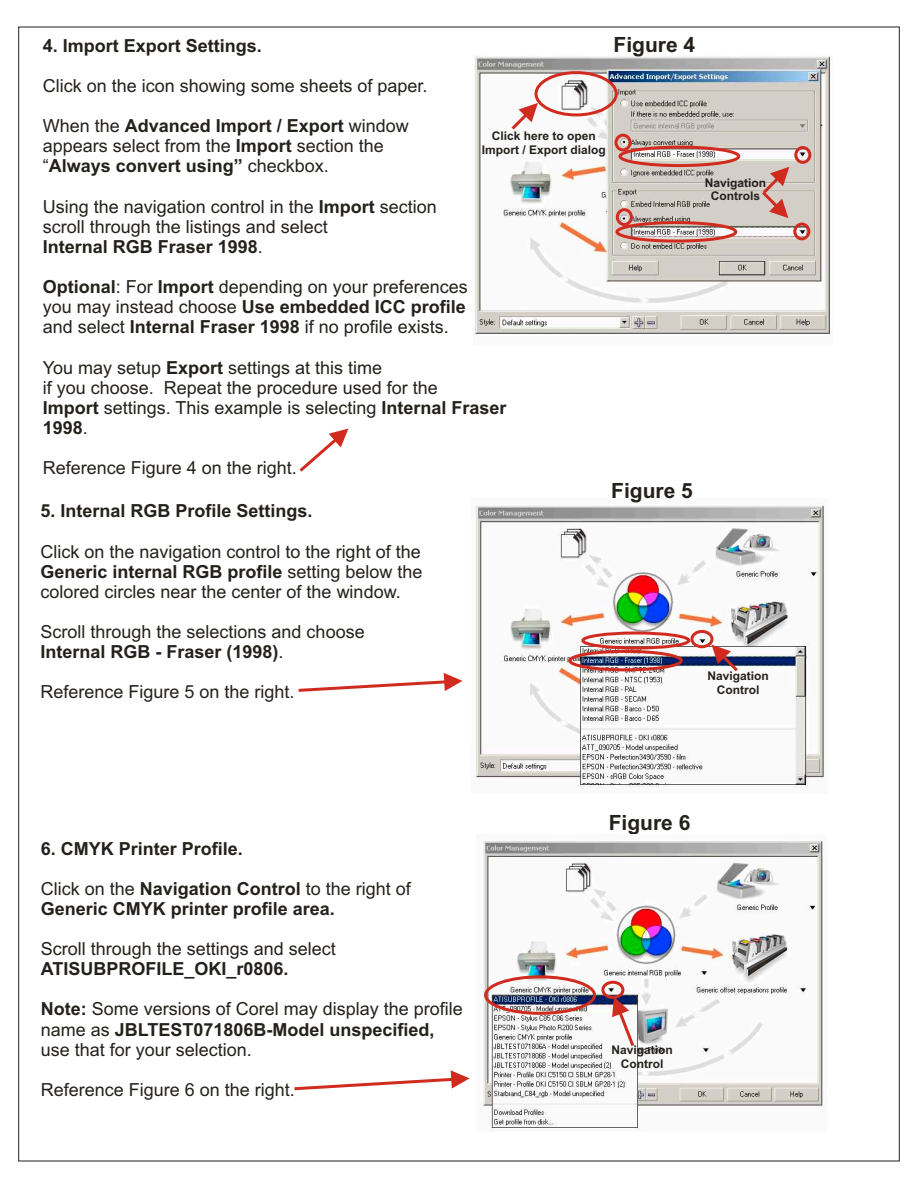
<style>
.page{position:relative;width:918px;height:1188px;background:#fff}
.page>*{position:absolute;margin:0;border:0;box-sizing:border-box;transform-origin:0 0}
.t1{font:700 21px "Arial";color:#24211c}
.t2{font:18px/20.1px "Arial";color:#24211c}
.t3{font:700 18px/20.1px "Arial";color:#24211c}
.t4{font:700 12px/13.4px "Arial";color:#24211c;text-align:center}
.s1{font-weight:700}
.s2{font-weight:400}
</style>
<div class="page">
<img style="left:474px;top:55px;width:358px;height:282px">
<div style="left:535px;top:71px;width:83px;height:45px;border:3px solid #d12b1f;border-radius:50%"></div>
<div style="left:615px;top:134px;width:17px;height:17px;border:3px solid #d12b1f;border-radius:50%"></div>
<div style="left:619px;top:146px;width:121px;height:21px;border:3px solid #d12b1f;border-radius:50%"></div>
<div style="left:794px;top:146px;width:17px;height:18px;border:3px solid #d12b1f;border-radius:50%"></div>
<div style="left:616px;top:208px;width:17px;height:18px;border:3px solid #d12b1f;border-radius:50%"></div>
<div style="left:616px;top:221px;width:121px;height:22px;border:3px solid #d12b1f;border-radius:50%"></div>
<div style="left:793px;top:223px;width:17px;height:17px;border:3px solid #d12b1f;border-radius:50%"></div>
<svg style="left:512px;top:103px;width:26px;height:27px"></svg>
<svg style="left:762px;top:167px;width:27px;height:51px"></svg>
<svg style="left:299px;top:429px;width:50px;height:43px"></svg>
<svg style="left:299px;top:673px;width:164px;height:19px"></svg>
<img style="left:475px;top:503px;width:349px;height:285px">
<div style="left:568px;top:650px;width:115px;height:21px;border:3px solid #d12b1f;border-radius:50%"></div>
<div style="left:690px;top:630px;width:23px;height:18px;border:3px solid #d12b1f;border-radius:50%"></div>
<div style="left:581px;top:632px;width:109px;height:18px;border:3px solid #d12b1f;border-radius:50%"></div>
<svg style="left:712px;top:645px;width:26px;height:26px"></svg>
<svg style="left:294px;top:1070px;width:176px;height:20px"></svg>
<img style="left:482px;top:839px;width:343px;height:291px">
<div style="left:484px;top:975px;width:112px;height:40px;border:3px solid #d12b1f;border-radius:50%"></div>
<svg style="left:612px;top:997px;width:22px;height:49px"></svg>
<div style="left:601px;top:981px;width:23px;height:18px;border:3px solid #d12b1f;border-radius:50%"></div>
<p class="t3" style="left:43px;top:37px;width:221px">4. Import Export Settings.</p>
<p class="t2" style="left:43px;top:77px;width:386px">Click on the icon showing some sheets of paper.</p>
<p class="t2" style="left:43px;top:118px;width:368px">When the <span class="s1">Advanced Import / Export</span> window appears select from the <span class="s1">Import</span> section the “<span class="s1">Always convert using”</span> checkbox.</p>
<p class="t2" style="left:43px;top:198px;width:396px">Using the navigation control in the <span class="s1">Import</span> section scroll through the listings and select<br><span class="s1">Internal RGB Fraser 1998</span>.</p>
<p class="t2" style="left:43px;top:278px;width:427px;text-align:justify"><span class="s1">Optional</span>: For <span class="s1">Import</span> depending on your preferences you may instead choose <span class="s1">Use embedded ICC profile </span>and select <span class="s1">Internal Fraser 1998</span> if no profile exists.</p>
<p class="t2" style="left:43px;top:359px;width:465px">You may setup <span class="s1">Export</span> settings at this time<br>if you choose. Repeat the procedure used for the<br><span class="s1">Import</span> settings. This example is selecting <span class="s1">Internal Fraser 1998</span>.</p>
<p class="t2" style="left:43px;top:459px;width:256px">Reference Figure 4 on the right.</p>
<p class="t4" style="left:482px;top:131px;width:126px">Click here to open<br>Import / Export dialog</p>
<p class="t1" style="left:614px;top:37px;width:83px">Figure 4</p>
<p class="t3" style="left:41px;top:503px;width:274px">5. Internal RGB Profile Settings.</p>
<p class="t2" style="left:41px;top:543px;width:384px;text-align:justify">Click on the navigation control to the right of the <span class="s1">Generic internal RGB profile</span> setting below the colored circles near the center of the window.</p>
<p class="t2" style="left:41px;top:623px;width:326px">Scroll through the selections and choose<br><span class="s1">Internal RGB - Fraser (1998)</span>.</p>
<p class="t2" style="left:41px;top:684px;width:256px">Reference Figure 5 on the right.</p>
<p class="t1" style="left:611px;top:483px;width:83px">Figure 5</p>
<p class="t4" style="left:705px;top:177px;width:63px">Navigation<br>Controls</p>
<p class="t4" style="left:708px;top:671px;width:63px">Navigation<br>Control</p>
<p class="t3" style="left:41px;top:840px;width:204px">6. CMYK Printer Profile.</p>
<p class="t3" style="left:41px;top:880px;width:372px"><span class="s2">Click on the</span> Navigation Control <span class="s2">to the right of<br></span>Generic CMYK printer profile area.</p>
<p class="t2" style="left:41px;top:940px;width:297px">Scroll through the settings and select</p>
<p class="t3" style="left:41px;top:960px;width:249px">ATISUBPROFILE_OKI_r0806.</p>
<p class="t2" style="left:41px;top:1001px;width:424px"><span class="s1">Note:</span> Some versions of Corel may display the profile name as <span class="s1">JBLTEST071806B-Model unspecified, </span>use that for your selection.</p>
<p class="t2" style="left:41px;top:1081px;width:256px">Reference Figure 6 on the right.</p>
<p class="t1" style="left:609px;top:815px;width:83px">Figure 6</p>
<p class="t4" style="left:611px;top:1044px;width:63px">Navigation<br>Control</p>
</div>
